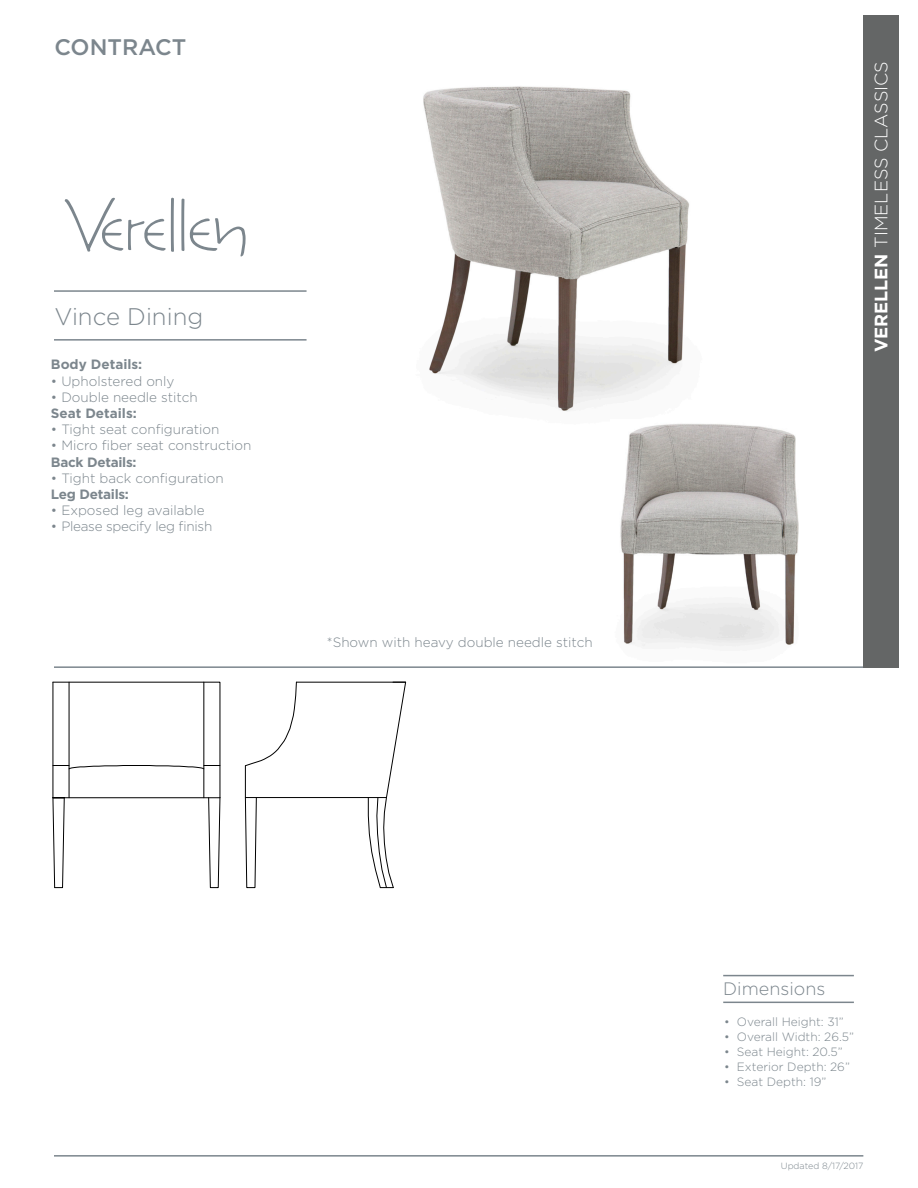
<style>
.page{position:relative;width:918px;height:1188px;background:#fff}
.page>*{position:absolute;margin:0;border:0;box-sizing:border-box;transform-origin:0 0}
.t1{font:300 24px "Gotham";color:#7c868d}
.t2{font:500 22.5px "Gotham";color:#7c868d}
.t3{font:300 18px "Gotham";color:#fff}
.t4{font:300 18px "Gotham";color:#7c868d}
.t5{font:300 13.5px "Gotham";color:#7c868d}
.t6{font:700 13.5px "Gotham";letter-spacing:-.005em;color:#7c868d}
.t7{font:300 13.5px "Gotham";letter-spacing:-.02em;color:#7c868d}
.t8{font:300 12px "Gotham";color:#7c868d}
.t9{font:300 9px "Gotham";color:#7c868d}
.s1{font-weight:700}
</style>
<div class="page">
<hr style="left:54px;top:339px;width:253px;height:2px;background:#7c868d">
<hr style="left:54px;top:290px;width:253px;height:2px;background:#7c868d">
<hr style="left:54px;top:666px;width:809px;height:2px;background:#7c868d">
<hr style="left:54px;top:1155px;width:809px;height:2px;background:#7c868d">
<svg style="left:64px;top:198px;width:110px;height:54px"></svg>
<svg style="left:181px;top:199px;width:65px;height:57px"></svg>
<hr style="left:723px;top:1002px;width:131px;height:1px;background:#7c868d">
<hr style="left:723px;top:975px;width:131px;height:1px;background:#7c868d">
<div style="left:863px;top:15px;width:35px;height:653px;background:#646666"></div>
<svg style="left:52px;top:681px;width:169px;height:207px"></svg>
<svg style="left:245px;top:681px;width:161px;height:207px"></svg>
<img style="left:423px;top:86px;width:266px;height:326px">
<img style="left:620px;top:423px;width:179px;height:224px">
<p class="t2" style="left:54px;top:32px;width:133px">CONTRACT</p>
<p class="t1" style="left:54px;top:302px;width:150px">Vince Dining</p>
<p class="t6" style="left:51px;top:356px;width:93px">Body Details:</p>
<p class="t5" style="left:51px;top:372px;width:125px">• Upholstered only</p>
<p class="t5" style="left:51px;top:388px;width:148px">• Double needle stitch</p>
<p class="t6" style="left:51px;top:404px;width:87px">Seat Details:</p>
<p class="t5" style="left:51px;top:421px;width:170px">• Tight seat configuration</p>
<p class="t5" style="left:51px;top:437px;width:202px">• Micro fiber seat construction</p>
<p class="t6" style="left:51px;top:453px;width:87px">Back Details:</p>
<p class="t5" style="left:51px;top:469px;width:174px">• Tight back configuration</p>
<p class="t6" style="left:51px;top:485px;width:80px">Leg Details:</p>
<p class="t5" style="left:51px;top:502px;width:155px">• Exposed leg available</p>
<p class="t7" style="left:51px;top:518px;width:163px">• Please specify leg finish</p>
<p class="t5" style="left:327px;top:634px;width:267px">*Shown with heavy double needle stitch</p>
<p class="t3" style="left:870px;top:352px;width:293px;rotate:-90deg"><span class="s1">VERELLEN</span> TIMELESS CLASSICS</p>
<p class="t4" style="left:723px;top:977px;width:104px">Dimensions</p>
<p class="t8" style="left:724px;top:1014px;width:121px">• Overall Height: 31”</p>
<p class="t8" style="left:724px;top:1029px;width:131px">• Overall Width: 26.5”</p>
<p class="t8" style="left:724px;top:1044px;width:120px">• Seat Height: 20.5”</p>
<p class="t8" style="left:724px;top:1059px;width:127px">• Exterior Depth: 26”</p>
<p class="t8" style="left:724px;top:1074px;width:104px">• Seat Depth: 19”</p>
<p class="t9" style="left:781px;top:1160px;width:84px">Updated 8/17/2017</p>
</div>
